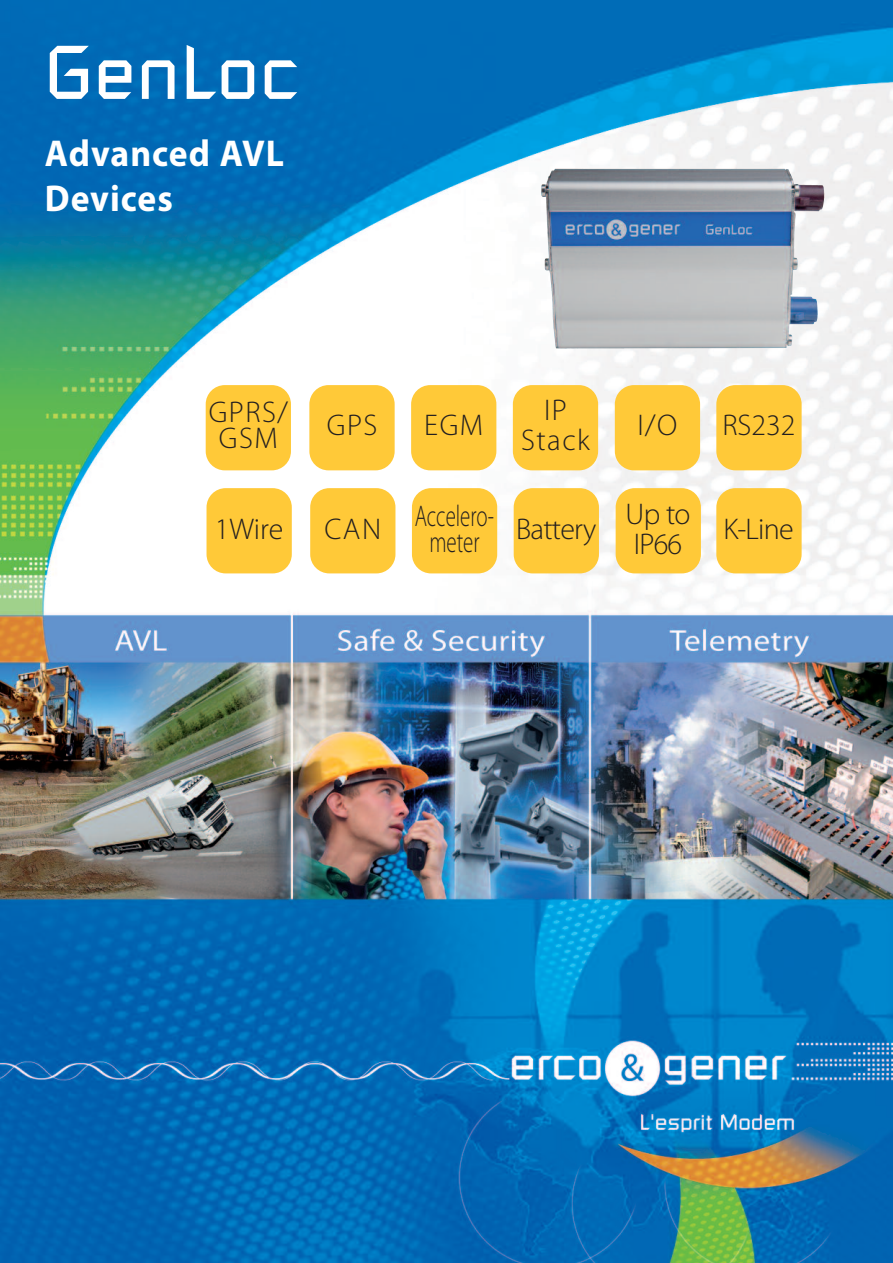
<style>
.page{position:relative;width:893px;height:1263px;background:#fff}
.page>*{position:absolute;margin:0;border:0;box-sizing:border-box;transform-origin:0 0}
.t1{font:75px "Russell Square";letter-spacing:.03em;color:#fff;scale:.95 1}
.t2{font:700 37.5px/45px "Myriad Pro";letter-spacing:.03em;color:#fff;scale:.95 1}
.t3{font:300 30px/30px "Myriad Pro";color:#231f20;text-align:center}
.t4{font:300 30px "Myriad Pro";color:#231f20;scale:.7 1}
</style>
<div class="page">
<img style="left:0;top:0;width:893px;height:1263px">
<img style="left:794px;top:184px;width:30px;height:86px">
<div style="left:206px;top:385px;width:85px;height:85px;background:#ffc938;border-radius:19px"></div>
<div style="left:309px;top:385px;width:86px;height:85px;background:#ffc938;border-radius:19px"></div>
<div style="left:411px;top:385px;width:85px;height:85px;background:#ffc938;border-radius:19px"></div>
<div style="left:513px;top:385px;width:85px;height:85px;background:#ffc938;border-radius:19px"></div>
<div style="left:615px;top:385px;width:85px;height:85px;background:#ffc938;border-radius:19px"></div>
<div style="left:716px;top:385px;width:86px;height:85px;background:#ffc938;border-radius:19px"></div>
<div style="left:207px;top:488px;width:85px;height:85px;background:#ffc938;border-radius:19px"></div>
<div style="left:310px;top:488px;width:85px;height:85px;background:#ffc938;border-radius:19px"></div>
<div style="left:412px;top:488px;width:85px;height:85px;background:#ffc938;border-radius:19px"></div>
<div style="left:514px;top:488px;width:85px;height:85px;background:#ffc938;border-radius:19px"></div>
<div style="left:616px;top:488px;width:85px;height:85px;background:#ffc938;border-radius:19px"></div>
<div style="left:716px;top:488px;width:86px;height:85px;background:#ffc938;border-radius:19px"></div>
<h1 class="t1" style="left:45px;top:46px;width:269px">GenLoc</h1>
<p class="t2" style="left:45px;top:134px;width:253px">Advanced AVL<br>Devices</p>
<p class="t3" style="left:209px;top:402px;width:81px;line-height:25.3px">GPRS/<br>GSM</p>
<p class="t3" style="left:215px;top:516px;width:70px">1Wire</p>
<p class="t3" style="left:327px;top:412px;width:52px">GPS</p>
<p class="t3" style="left:424px;top:412px;width:60px">EGM</p>
<p class="t3" style="left:521px;top:397px;width:70px">IP<br>Stack</p>
<p class="t3" style="left:637px;top:413px;width:41px">I/O</p>
<p class="t3" style="left:722px;top:412px;width:74px">RS232</p>
<p class="t3" style="left:324px;top:503px;width:171px">CAN Accelero-</p>
<p class="t4" style="left:429px;top:518px;width:240px">meter Battery</p>
<p class="t3" style="left:626px;top:501px;width:66px;text-align:left">Up to<br>IP66</p>
<p class="t3" style="left:724px;top:516px;width:72px">K-Line</p>
</div>
